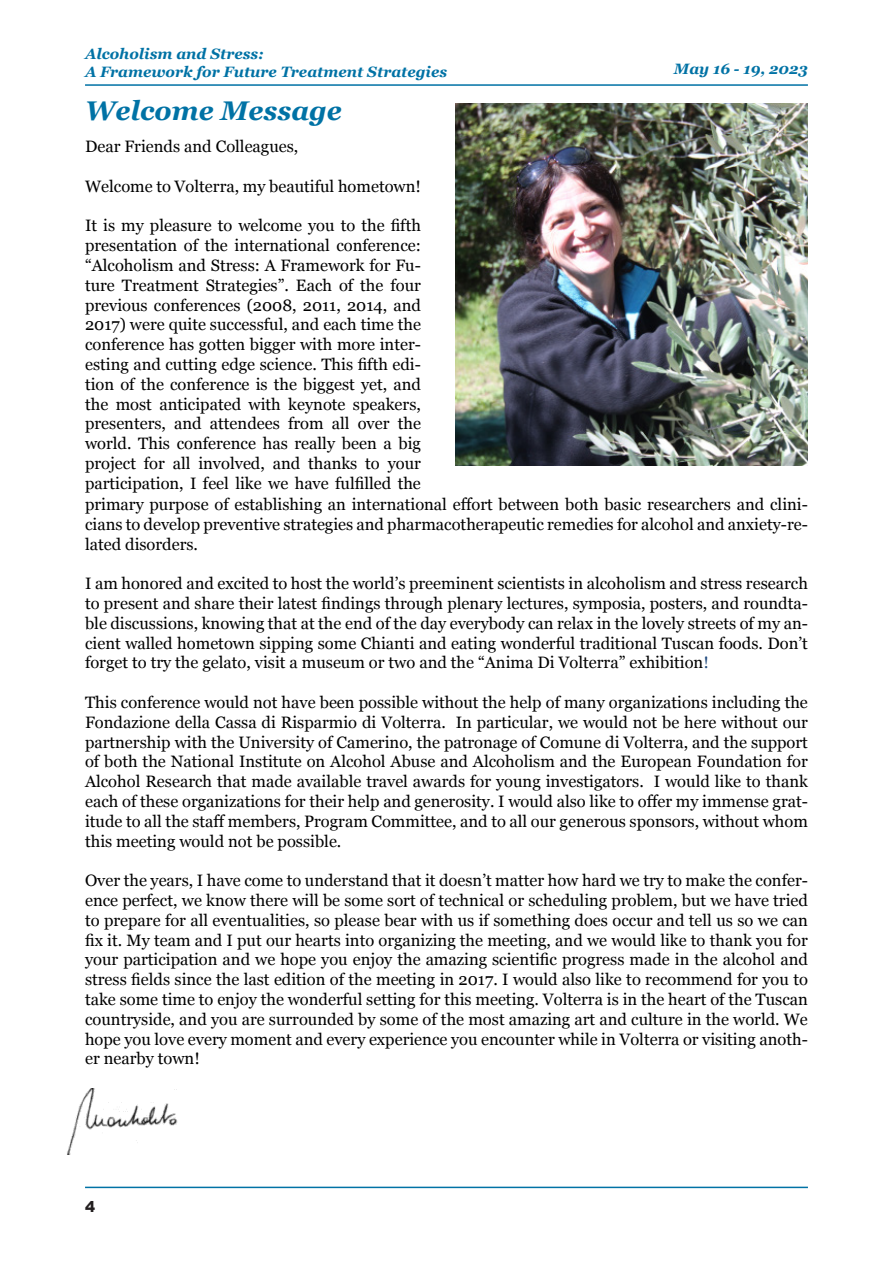
<style>
.page{position:relative;width:893px;height:1263px;background:#fff}
.page>*{position:absolute;margin:0;border:0;box-sizing:border-box;transform-origin:0 0}
.t1{font:italic 700 27px "Georgia";color:#0072a5}
.t2{font:16.5px/19.8px "Georgia";color:#000;text-align:justify}
.t3{font:italic 700 15px/18px "Georgia";color:#0072a5}
.t4{font:900 15px "Arial";color:#231f20}
.s1{color:#1f497d}
</style>
<div class="page">
<hr style="left:85px;top:84px;width:723px;height:2px;background:#0072a5">
<hr style="left:85px;top:1187px;width:723px;height:1px;background:#0072a5">
<img style="left:455px;top:104px;width:353px;height:361px">
<img style="left:67px;top:1089px;width:111px;height:65px">
<p class="t3" style="left:85px;top:44px;width:364px">Alcoholism and Stress:<br>A Framework for Future Treatment Strategies</p>
<p class="t3" style="left:674px;top:59px;width:136px">May 16 - 19, 2023</p>
<p class="t1" style="left:85px;top:90px;width:258px">Welcome Message</p>
<p class="t2" style="left:85px;top:136px;width:215px">Dear Friends and Colleagues,</p>
<p class="t2" style="left:85px;top:175px;width:337px">Welcome to Volterra, my beautiful hometown!</p>
<p class="t2" style="left:85px;top:215px;width:337px">It is my pleasure to welcome you to the fifth presentation of the international conference: “Alcoholism and Stress: A Framework for Fu&shy;ture Treatment Strategies”. Each of the four previous conferences (2008, 2011, 2014, and 2017) were quite successful, and each time the conference has gotten bigger with more inter&shy;esting and cutting edge science. This fifth edi&shy;tion of the conference is the biggest yet, and the most anticipated with keynote speakers, presenters, and attendees from all over the world. This conference has really been a big project for all involved, and thanks to your participation, I feel like we have fulfilled the</p>
<p class="t2" style="left:85px;top:494px;width:724px">primary purpose of establishing an international effort between both basic researchers and clini&shy;cians to develop preventive strategies and pharmacotherapeutic remedies for alcohol and anxiety-re&shy;lated disorders.</p>
<p class="t2" style="left:85px;top:573px;width:724px">I am honored and excited to host the world’s preeminent scientists in alcoholism and stress research to present and share their latest findings through plenary lectures, symposia, posters, and roundta&shy;ble discussions, knowing that at the end of the day everybody can relax in the lovely streets of my an&shy;cient walled hometown sipping some Chianti and eating wonderful traditional Tuscan foods. Don’t forget to try the gelato, visit a museum or two and the “Anima Di Volterra” exhibition<span class="s1">!</span></p>
<p class="t2" style="left:85px;top:692px;width:724px">This conference would not have been possible without the help of many organizations including the Fondazione della Cassa di Risparmio di Volterra. In particular, we would not be here without our partnership with the University of Camerino, the patronage of Comune di Volterra, and the support of both the National Institute on Alcohol Abuse and Alcoholism and the European Foundation for Alcohol Research that made available travel awards for young investigators. I would like to thank each of these organizations for their help and generosity. I would also like to offer my immense grat&shy;itude to all the staff members, Program Committee, and to all our generous sponsors, without whom this meeting would not be possible.</p>
<p class="t2" style="left:85px;top:870px;width:724px">Over the years, I have come to understand that it doesn’t matter how hard we try to make the confer&shy;ence perfect, we know there will be some sort of technical or scheduling problem, but we have tried to prepare for all eventualities, so please bear with us if something does occur and tell us so we can fix it. My team and I put our hearts into organizing the meeting, and we would like to thank you for your participation and we hope you enjoy the amazing scientific progress made in the alcohol and stress fields since the last edition of the meeting in 2017. I would also like to recommend for you to take some time to enjoy the wonderful setting for this meeting. Volterra is in the heart of the Tuscan countryside, and you are surrounded by some of the most amazing art and culture in the world. We hope you love every moment and every experience you encounter while in Volterra or visiting anoth&shy;er nearby town!</p>
<p class="t4" style="left:85px;top:1196px;width:12px">4</p>
</div>
